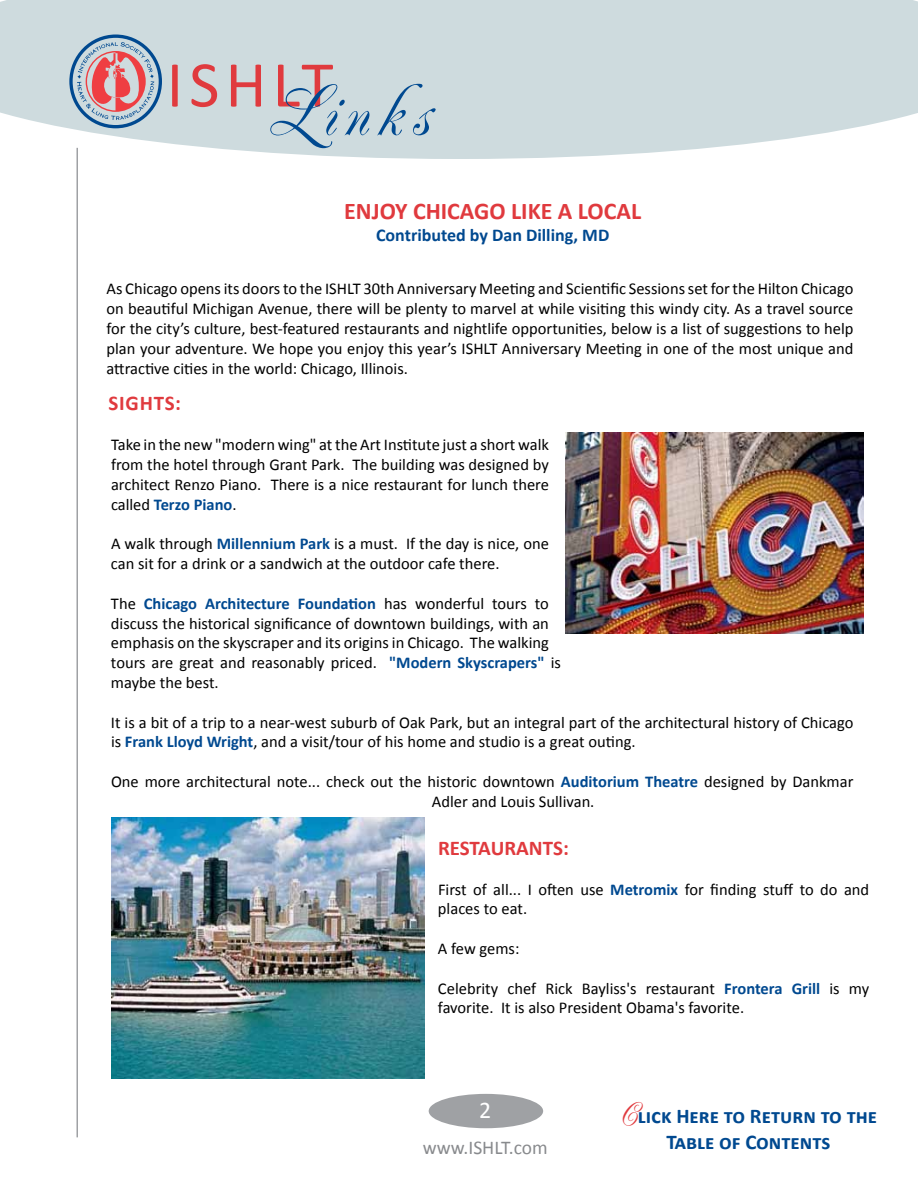
<style>
.page{position:relative;width:918px;height:1188px;background:#fff}
.page>*{position:absolute;margin:0;border:0;box-sizing:border-box;transform-origin:0 0}
.t1{font:66px "Calibri";letter-spacing:.09em;color:#e03a3e}
.t2{font:700 24px "Calibri";color:#e03a3e}
.t3{font:24px "Calibri";color:#fff}
.t4{font:700 21px/25.2px "Calibri";color:#004990;text-align:center}
.t5{font:700 21px "Calibri";color:#e03a3e}
.t6{font:19.5px "Calibri";color:#888a8d}
.t7{font:700 18px "Calibri";color:#004990}
.t8{font:16.5px/19.8px "Calibri";color:#000}
.s1{font-family:"Renaissance";font-size:72px;color:#004990}
.s2{font-weight:700;color:#004990}
.s3{font-family:"Renaissance";font-weight:400;font-size:30px;color:#e03a3e}
</style>
<div class="page">
<div style="left:429px;top:1094px;width:114px;height:34px;background:#9fa1a4;border-radius:50%"></div>
<svg style="left:0;top:0;width:918px;height:159px;background:#d2dee1"></svg>
<hr style="left:76px;top:148px;width:2px;height:989px;background:#9fa1a4">
<svg style="left:69px;top:34px;width:93px;height:94px;background:#b7a8b5"></svg>
<img style="left:565px;top:432px;width:299px;height:202px">
<img style="left:112px;top:817px;width:313px;height:261px">
<h1 class="t1" style="left:167px;top:44px;width:263px">ISHLT<span class="s1">Links</span></h1>
<h2 class="t2" style="left:344px;top:196px;width:299px">ENJOY CHICAGO LIKE A LOCAL</h2>
<p class="t7" style="left:376px;top:223px;width:235px">Contributed by Dan Dilling, MD</p>
<p class="t8" style="left:106px;top:278px;width:749px;text-align:justify">As Chicago opens its doors to the ISHLT 30th Anniversary Meeting and Scientific Sessions set for the Hilton Chicago on beautiful Michigan Avenue, there will be plenty to marvel at while visiting this windy city. As a travel source for the city’s culture, best-featured restaurants and nightlife opportunities, below is a list of suggestions to help plan your adventure. We hope you enjoy this year’s ISHLT Anniversary Meeting in one of the most unique and attractive cities in the world: Chicago, Illinois.</p>
<p class="t5" style="left:108px;top:390px;width:23px">Sights</p>
<p class="t5" style="left:175px;top:390px;width:7px">:</p>
<p class="t8" style="left:111px;top:434px;width:440px;text-align:justify">Take in the new "modern wing" at the Art Institute just a short walk from the hotel through Grant Park. The building was designed by architect Renzo Piano. There is a nice restaurant for lunch there called <span class="s2">Terzo Piano</span>.</p>
<p class="t8" style="left:111px;top:533px;width:439px">A walk through <span class="s2">Millennium Park</span> is a must. If the day is nice, one can sit for a drink or a sandwich at the outdoor cafe there.</p>
<p class="t8" style="left:111px;top:593px;width:451px">The <span class="s2">Chicago Architecture Foundation</span> has wonderful tours to discuss the historical significance of downtown buildings, with an emphasis on the skyscraper and its origins in Chicago. The walking tours are great and reasonably priced. <span class="s2">"Modern Skyscrapers"</span> is maybe the best.</p>
<p class="t8" style="left:111px;top:711px;width:744px">It is a bit of a trip to a near-west suburb of Oak Park, but an integral part of the architectural history of Chicago is <span class="s2">Frank Lloyd Wright</span>, and a visit/tour of his home and studio is a great outing.</p>
<p class="t8" style="left:432px;top:771px;width:423px;text-indent:-321px">One more architectural note... check out the historic downtown <span class="s2">Auditorium Theatre</span> designed by Dankmar<br>Adler and Louis Sullivan.</p>
<p class="t5" style="left:438px;top:835px;width:132px">RESTAURANTS:</p>
<p class="t8" style="left:438px;top:879px;width:433px">First of all... I often use <span class="s2">Metromix</span> for finding stuff to do and places to eat.</p>
<p class="t8" style="left:438px;top:938px;width:83px">A few gems:</p>
<p class="t8" style="left:438px;top:978px;width:433px">Celebrity chef Rick Bayliss's restaurant <span class="s2">Frontera Grill</span> is my favorite. It is also President Obama's favorite.</p>
<h2 class="t3" style="left:479px;top:1096px;width:14px">2</h2>
<p class="t6" style="left:423px;top:1136px;width:126px">www.ISHLT.com</p>
<p class="t4" style="left:620px;top:1103px;width:259px"><span class="s3">C</span>lick Here to Return to the<br>Table of Contents</p>
</div>
